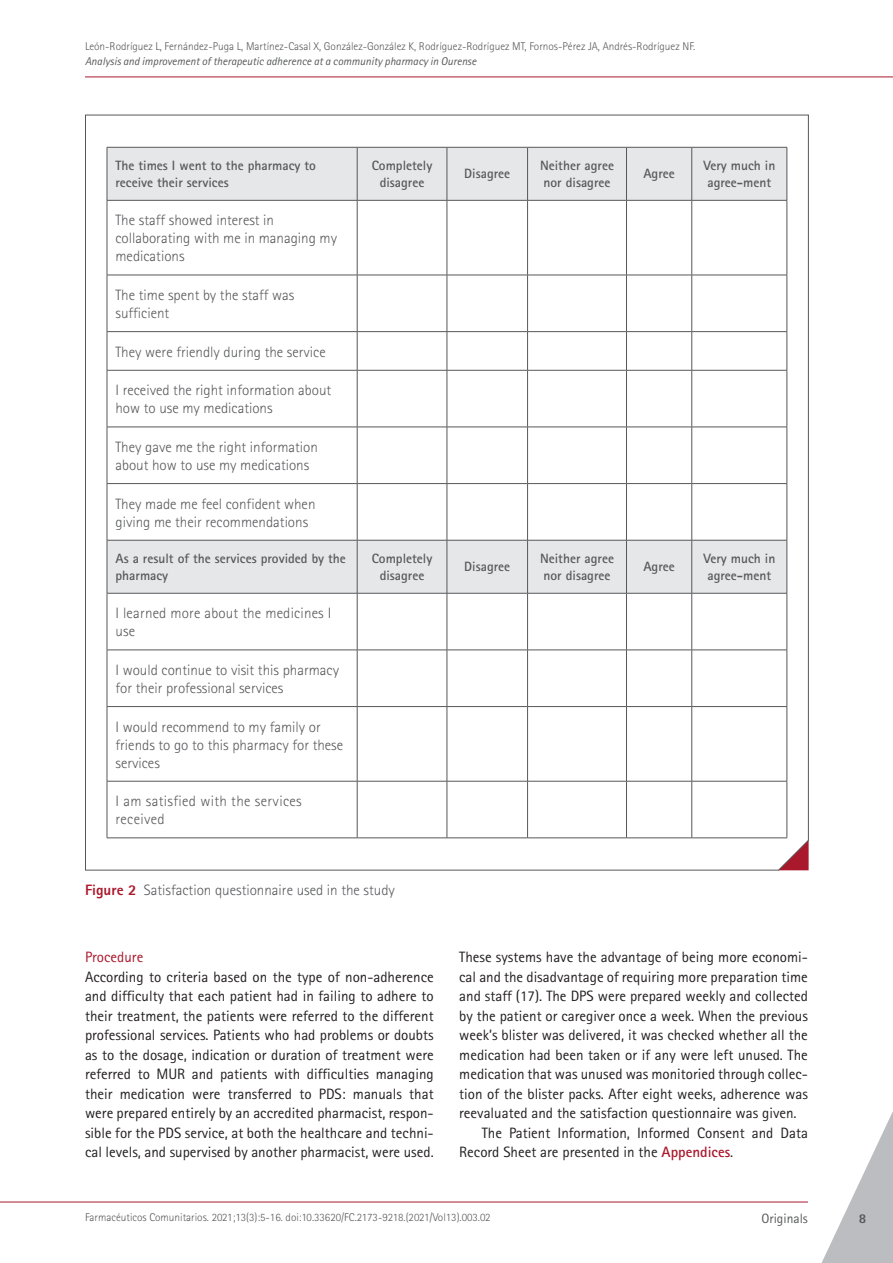
<style>
.page{position:relative;width:893px;height:1263px;background:#fff}
.page>*{position:absolute;margin:0;border:0;box-sizing:border-box;transform-origin:0 0}
.t1{font:15px/19.5px "Rotis Sans Serif";color:#231f20;text-align:justify}
.texto_tabla{font:300 15px/18px "Rotis Sans Serif";color:#57585a}
.texto_tabla_título{font:300 15px "Rotis Sans Serif";color:#57585a}
.texto_tabla-2{font:300 15px/18px "Rotis Sans Serif";letter-spacing:.025em;color:#57585a}
.t3{font:15px "Rotis Sans Serif";color:#aa182c}
.texto_tabla_cabecera{font:700 13.5px/16.5px "Rotis Sans Serif";color:#57585a}
.t2{font:13.5px "Rotis Sans Serif";color:#57585a}
.None-2{font:800 13.5px "Rotis Sans Serif";color:#57585a}
.t4{font:300 11.25px "Rotis Sans Serif";color:#57585a}
.t5{font:italic 11.25px "Rotis Sans Serif";color:#57585a}
.s1{font-weight:800;color:#aa182c}
.s2{font-weight:700;color:#aa182c}
</style>
<div class="page">
<hr style="left:0;top:1201px;width:808px;height:1px;background:#aa182c">
<svg style="left:821px;top:1112px;width:72px;height:151px"></svg>
<hr style="left:85px;top:77px;width:808px;height:1px;background:#aa182c">
<svg style="left:85px;top:115px;width:724px;height:755px"></svg>
<p class="t4" style="left:85px;top:40px;width:612px">León-Rodríguez L, Fernández-Puga L, Martínez-Casal X, González-González K, Rodríguez-Rodríguez MT, Fornos-Pérez JA, Andrés-Rodríguez NF.</p>
<p class="t5" style="left:85px;top:54px;width:393px">Analysis and improvement of therapeutic adherence at a community pharmacy in Ourense</p>
<p class="texto_tabla_cabecera" style="left:115px;top:157px;width:202px">The times I went to the pharmacy to receive their services</p>
<p class="texto_tabla_cabecera" style="left:372px;top:157px;width:62px;text-align:center">Completely disagree</p>
<p class="texto_tabla_cabecera" style="left:464px;top:165px;width:47px">Disagree</p>
<p class="texto_tabla_cabecera" style="left:540px;top:157px;width:75px">Neither agree nor disagree</p>
<p class="texto_tabla_cabecera" style="left:643px;top:165px;width:33px">Agree</p>
<p class="texto_tabla_cabecera" style="left:703px;top:157px;width:73px;text-align:center">Very much in agree-ment</p>
<p class="texto_tabla" style="left:115px;top:211px;width:223px">The staff showed interest in collaborating with me in managing my medications</p>
<p class="texto_tabla" style="left:115px;top:286px;width:180px">The time spent by the staff was sufficient</p>
<p class="texto_tabla" style="left:115px;top:343px;width:212px">They were friendly during the service</p>
<p class="texto_tabla" style="left:115px;top:381px;width:217px">I received the right information about how to use my medications</p>
<p class="texto_tabla" style="left:115px;top:438px;width:204px">They gave me the right information about how to use my medications</p>
<p class="texto_tabla" style="left:115px;top:495px;width:202px">They made me feel confident when giving me their recommendations</p>
<p class="texto_tabla_cabecera" style="left:115px;top:550px;width:232px">As a result of the services provided by the pharmacy</p>
<p class="texto_tabla_cabecera" style="left:372px;top:550px;width:62px;text-align:center">Completely disagree</p>
<p class="texto_tabla_cabecera" style="left:464px;top:558px;width:47px">Disagree</p>
<p class="texto_tabla_cabecera" style="left:540px;top:550px;width:75px">Neither agree nor disagree</p>
<p class="texto_tabla_cabecera" style="left:643px;top:558px;width:33px">Agree</p>
<p class="texto_tabla_cabecera" style="left:703px;top:550px;width:73px;text-align:center">Very much in agree-ment</p>
<p class="texto_tabla" style="left:115px;top:604px;width:217px">I learned more about the medicines I use</p>
<p class="texto_tabla" style="left:115px;top:661px;width:225px">I would continue to visit this pharmacy for their professional services</p>
<p class="texto_tabla" style="left:115px;top:717px;width:229px">I would recommend to my family or friends to go to this pharmacy for these services</p>
<p class="texto_tabla-2" style="left:115px;top:792px;width:188px">I am satisfied with the services received</p>
<p class="texto_tabla_título" style="left:85px;top:881px;width:311px"><span class="s1">Figure 2</span> Satisfaction questionnaire used in the study</p>
<p class="t3" style="left:85px;top:948px;width:60px">Procedure</p>
<p class="t1" style="left:85px;top:967px;width:350px">According to criteria based on the type of non-adherence and difficulty that each patient had in failing to adhere to their treatment, the patients were referred to the different professional services. Patients who had problems or doubts as to the dosage, indication or duration of treatment were referred to MUR and patients with difficulties managing their medication were transferred to PDS: manuals that were prepared entirely by an accredited pharmacist, respon&shy;sible for the PDS service, at both the healthcare and techni&shy;cal levels, and supervised by another pharmacist, were used.</p>
<p class="t1" style="left:459px;top:947px;width:350px">These systems have the advantage of being more economi&shy;cal and the disadvantage of requiring more preparation time and staff (17). The DPS were prepared weekly and collected by the patient or caregiver once a week. When the previous week’s blister was delivered, it was checked whether all the medication had been taken or if any were left unused. The medication that was unused was monitoried through collec&shy;tion of the blister packs. After eight weeks, adherence was reevaluated and the satisfaction questionnaire was given.</p>
<p class="t1" style="left:459px;top:1123px;width:350px;text-indent:22px">The Patient Information, Informed Consent and Data<br>Record Sheet are presented in the <span class="s2">Appendices</span>.</p>
<p class="t4" style="left:85px;top:1211px;width:407px">Farmacéuticos Comunitarios. 2021;13(3):5-16. doi:10.33620/FC.2173-9218.(2021/Vol13).003.02</p>
<p class="t2" style="left:761px;top:1210px;width:48px">Originals</p>
<p class="None-2" style="left:859px;top:1210px;width:9px">8</p>
</div>
